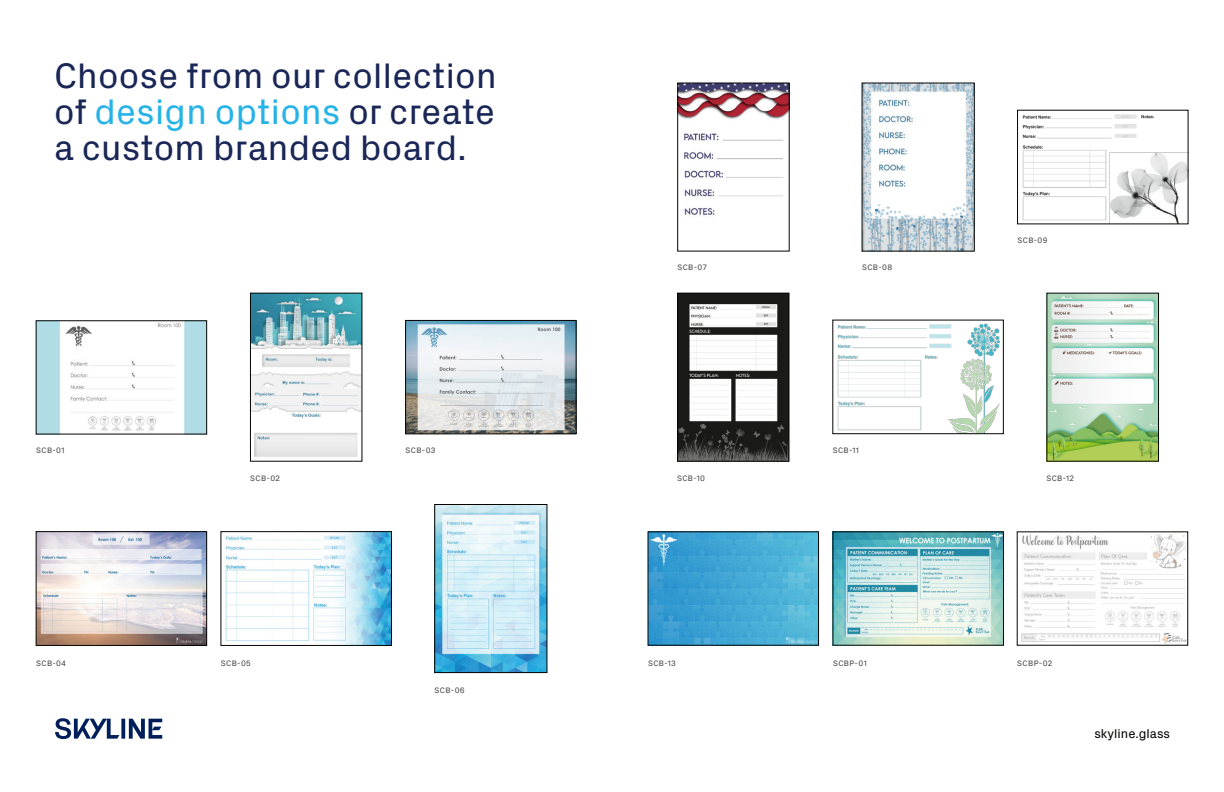
<style>
.page{position:relative;width:1224px;height:792px;background:#fff}
.page>*{position:absolute;margin:0;border:0;box-sizing:border-box;transform-origin:0 0}
.t1{font:36px/36px "Px Grotesk";letter-spacing:.01em;color:#192656;text-align:justify}
.t2{font:13px "Px Grotesk";color:#040503}
.t3{font:8px "Px Grotesk";letter-spacing:.055em;color:#464748}
.s1{color:#26b3e8}
</style>
<div class="page">
<svg style="left:55px;top:718px;width:107px;height:21px"></svg>
<img style="left:252px;top:295px;width:108px;height:162px">
<div style="left:250px;top:293px;width:112px;height:168px;border:1px solid #040503"></div>
<img style="left:407px;top:322px;width:167px;height:110px">
<div style="left:405px;top:320px;width:171px;height:114px;border:1px solid #040503"></div>
<img style="left:38px;top:322px;width:167px;height:110px">
<img style="left:224px;top:533px;width:166px;height:111px">
<div style="left:221px;top:531px;width:171px;height:115px;border:1px solid #040503"></div>
<img style="left:436px;top:506px;width:109px;height:165px">
<div style="left:434px;top:504px;width:113px;height:169px;border:1px solid #040503"></div>
<img style="left:38px;top:533px;width:167px;height:111px">
<div style="left:36px;top:531px;width:171px;height:115px;border:1px solid #040503"></div>
<img style="left:679px;top:85px;width:108px;height:131px">
<div style="left:677px;top:83px;width:112px;height:168px;border:1px solid #040503"></div>
<img style="left:864px;top:85px;width:109px;height:164px">
<div style="left:862px;top:83px;width:113px;height:168px;border:1px solid #040503"></div>
<img style="left:1022px;top:114px;width:164px;height:108px">
<img style="left:837px;top:323px;width:163px;height:109px">
<div style="left:833px;top:320px;width:171px;height:114px;border:1px solid #040503"></div>
<img style="left:1049px;top:295px;width:108px;height:164px">
<div style="left:1047px;top:293px;width:112px;height:168px;border:1px solid #040503"></div>
<img style="left:679px;top:295px;width:108px;height:164px">
<div style="left:677px;top:293px;width:112px;height:168px;border:1px solid #040503"></div>
<img style="left:650px;top:534px;width:167px;height:109px">
<img style="left:835px;top:534px;width:167px;height:109px">
<img style="left:1021px;top:534px;width:165px;height:109px">
<h1 class="t1" style="left:54px;top:59px;width:444px">Choose from our collection of <span class="s1">design options</span> or create a custom branded board.</h1>
<p class="t3" style="left:36px;top:447px;width:30px">SCB-01</p>
<p class="t3" style="left:250px;top:475px;width:31px">SCB-02</p>
<p class="t3" style="left:36px;top:660px;width:31px">SCB-04</p>
<p class="t3" style="left:221px;top:660px;width:32px">SCB-05</p>
<p class="t3" style="left:406px;top:447px;width:32px">SCB-03</p>
<p class="t3" style="left:435px;top:687px;width:32px">SCB-06</p>
<p class="t3" style="left:677px;top:264px;width:31px">SCB-07</p>
<p class="t3" style="left:862px;top:264px;width:32px">SCB-08</p>
<p class="t3" style="left:677px;top:475px;width:30px">SCB-10</p>
<p class="t3" style="left:833px;top:447px;width:28px">SCB-11</p>
<p class="t3" style="left:1017px;top:237px;width:32px">SCB-09</p>
<p class="t3" style="left:1046px;top:475px;width:29px">SCB-12</p>
<p class="t3" style="left:648px;top:660px;width:29px">SCB-13</p>
<p class="t3" style="left:833px;top:660px;width:35px">SCBP-01</p>
<p class="t3" style="left:1017px;top:660px;width:37px">SCBP-02</p>
<h2 class="t2" style="left:1094px;top:728px;width:77px">skyline.glass</h2>
</div>
